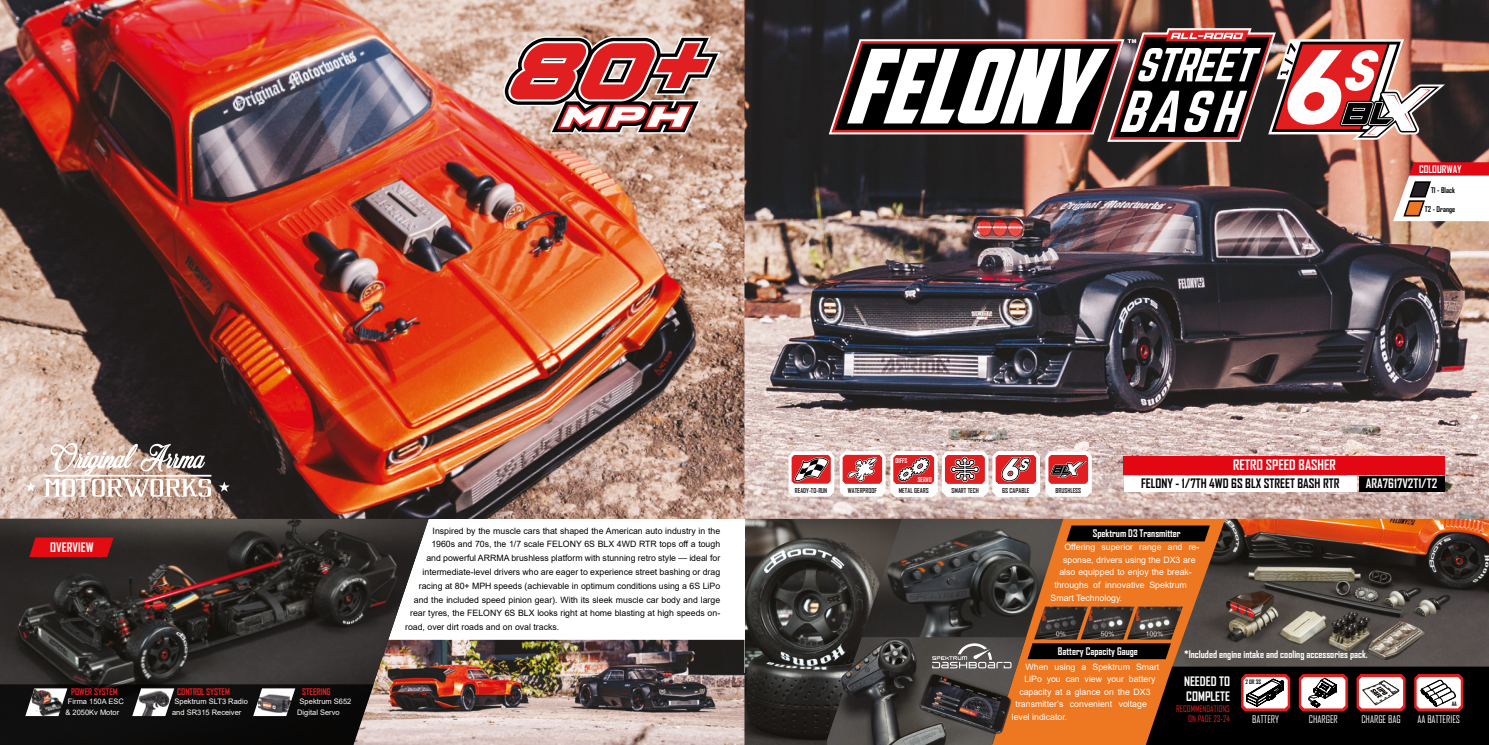
<style>
.page{position:relative;width:1489px;height:745px;background:#fff}
.page>*{position:absolute;margin:0;border:0;box-sizing:border-box;transform-origin:0 0}
.t1{font:700 13.75px "Agency FB";color:#fff}
.t2{font:700 12.5px/15px "Agency FB";color:#fff}
.t3{font:700 12.5px "Agency FB";color:#000}
.t4{font:700 10px "Agency FB";color:#fff}
.t5{font:10px "Agency FB";color:#fff}
.t6{font:8.75px "Arial";color:#000}
.t7{font:8.75px "Arial";color:#fff}
.t8{font:700 8.75px "Agency FB";color:#e11f21}
.t9{font:8.75px/10px "Agency FB";color:#e11f21;text-align:right}
.t10{font:7.5px/10px "Arial";color:#fff}
.t11{font:700 7.5px "Agency FB";color:#000}
.t12{font:700 6.5px "Agency FB";color:#231f20}
.t13{font:700 6.25px "Agency FB";color:#fff}
.t14{font:700 5.75px "Agency FB";color:#000}
</style>
<div class="page">
<img style="left:744px;top:0;width:744px;height:518px">
<img style="left:744px;top:518px;width:83px;height:226px">
<div style="left:1026px;top:518px;width:140px;height:226px;background:#ee7721"></div>
<svg style="left:1066px;top:525px;width:100px;height:16px;background:#0e0702"></svg>
<img style="left:1063px;top:606px;width:17px;height:33px">
<img style="left:1080px;top:606px;width:46px;height:33px">
<img style="left:1126px;top:606px;width:40px;height:33px">
<div style="left:1063px;top:643px;width:103px;height:15px;background:#000"></div>
<img style="left:825px;top:518px;width:238px;height:225px">
<img style="left:827px;top:735px;width:199px;height:9px">
<img style="left:827px;top:636px;width:210px;height:99px">
<svg style="left:932px;top:643px;width:79px;height:25px;background:#74716f"></svg>
<img style="left:1166px;top:518px;width:322px;height:148px">
<svg style="left:1145px;top:666px;width:343px;height:78px;background:#42302d"></svg>
<div style="left:1358px;top:476px;width:86px;height:15px;background:#000"></div>
<div style="left:1123px;top:456px;width:321px;height:18px;background:#e30613"></div>
<div style="left:1123px;top:476px;width:233px;height:15px;background:#fff"></div>
<svg style="left:1045px;top:451px;width:46px;height:45px"></svg>
<svg style="left:828px;top:28px;width:616px;height:114px"></svg>
<svg style="left:1392px;top:162px;width:96px;height:59px"></svg>
<svg style="left:788px;top:451px;width:251px;height:45px"></svg>
<img style="left:0;top:0;width:744px;height:518px">
<img style="left:428px;top:639px;width:316px;height:105px">
<img style="left:0;top:518px;width:428px;height:226px">
<div style="left:0;top:684px;width:374px;height:60px;background:#0e0d0d"></div>
<img style="left:25px;top:688px;width:42px;height:27px">
<img style="left:132px;top:688px;width:42px;height:27px">
<img style="left:253px;top:688px;width:42px;height:27px">
<svg style="left:29px;top:537px;width:85px;height:19px;background:#cf0e14"></svg>
<svg style="left:503px;top:36px;width:217px;height:97px;background:#bb6f6c"></svg>
<svg style="left:43px;top:442px;width:168px;height:54px"></svg>
<svg style="left:219px;top:481px;width:11px;height:10px"></svg>
<svg style="left:25px;top:481px;width:11px;height:10px"></svg>
<p class="t4" style="left:1418px;top:163px;width:44px">COLOURWAY</p>
<p class="t11" style="left:1430px;top:185px;width:25px">T1 - Black</p>
<p class="t11" style="left:1424px;top:204px;width:32px">T2 - Orange</p>
<p class="t13" style="left:895px;top:456px;width:13px">DIFFS</p>
<p class="t13" style="left:917px;top:475px;width:15px">SERVO</p>
<p class="t12" style="left:795px;top:486px;width:34px">READY-TO-RUN</p>
<p class="t12" style="left:848px;top:486px;width:30px">WATERPROOF</p>
<p class="t12" style="left:951px;top:486px;width:29px">SMART TECH</p>
<p class="t12" style="left:1002px;top:486px;width:29px">6S CAPABLE</p>
<p class="t12" style="left:1055px;top:486px;width:27px">BRUSHLESS</p>
<p class="t12" style="left:898px;top:486px;width:31px">METAL GEARS</p>
<h1 class="t1" style="left:1232px;top:456px;width:104px">RETRO SPEED BASHER</h1>
<h2 class="t3" style="left:1141px;top:475px;width:200px">FELONY - 1/7TH 4WD 6S BLX STREET BASH RTR</h2>
<h2 class="t2" style="left:1365px;top:475px;width:73px">ARA7617V2T1/T2</h2>
<h2 class="t2" style="left:50px;top:538px;width:45px">OVERVIEW</h2>
<p class="t6" style="left:432px;top:524px;width:289px">Inspired by the muscle cars that shaped the American auto industry in the</p>
<p class="t6" style="left:431px;top:538px;width:290px">1960s and 70s, the 1/7 scale FELONY 6S BLX 4WD RTR tops off a tough</p>
<p class="t6" style="left:426px;top:551px;width:295px">and powerful ARRMA brushless platform with stunning retro style — ideal for</p>
<p class="t6" style="left:422px;top:565px;width:299px">intermediate-level drivers who are eager to experience street bashing or drag</p>
<p class="t6" style="left:419px;top:579px;width:303px">racing at 80+ MPH speeds (achievable in optimum conditions using a 6S LiPo</p>
<p class="t6" style="left:414px;top:593px;width:308px">and the included speed pinion gear). With its sleek muscle car body and large</p>
<p class="t6" style="left:410px;top:606px;width:312px">rear tyres, the FELONY 6S BLX looks right at home blasting at high speeds on-</p>
<p class="t6" style="left:405px;top:620px;width:156px">road, over dirt roads and on oval tracks.</p>
<p class="t4" style="left:1092px;top:526px;width:89px">Spektrum D3 Transmitter</p>
<p class="t7" style="left:1064px;top:541px;width:136px">Offering superior range and re-</p>
<p class="t7" style="left:1063px;top:553px;width:134px">sponse, drivers using the DX3 are</p>
<p class="t7" style="left:1059px;top:566px;width:134px">also equipped to enjoy the break-</p>
<p class="t7" style="left:1054px;top:578px;width:134px">throughs of innovative Spektrum</p>
<p class="t7" style="left:1050px;top:591px;width:73px">Smart Technology.</p>
<p class="t4" style="left:1057px;top:644px;width:82px">Battery Capacity Gauge</p>
<p class="t4" style="left:1183px;top:647px;width:185px">*Included engine intake and cooling accessories pack.</p>
<p class="t8" style="left:71px;top:686px;width:48px">POWER SYSTEM</p>
<p class="t10" style="left:65px;top:696px;width:60px;text-indent:2px">Firma 150A ESC &amp; 2050Kv Motor</p>
<p class="t8" style="left:177px;top:686px;width:54px">CONTROL SYSTEM</p>
<p class="t10" style="left:172px;top:696px;width:77px;text-indent:2px">Spektrum SLT3 Radio and SR315 Receiver</p>
<p class="t8" style="left:302px;top:686px;width:30px">STEERING</p>
<p class="t10" style="left:297px;top:696px;width:56px;text-indent:2px">Spektrum S652<br>Digital Servo</p>
<p class="t7" style="left:1025px;top:660px;width:135px">When using a Spektrum Smart</p>
<p class="t7" style="left:1024px;top:672px;width:133px">LiPo you can view your battery</p>
<p class="t7" style="left:1019px;top:685px;width:133px">capacity at a glance on the DX3</p>
<p class="t7" style="left:1015px;top:697px;width:133px">transmitter’s convenient voltage</p>
<p class="t7" style="left:1011px;top:710px;width:57px">level indicator.</p>
<h2 class="t2" style="left:1183px;top:673px;width:47px">NEEDED TO<br>COMPLETE</h2>
<p class="t9" style="left:1176px;top:703px;width:55px">RECOMMENDATIONS<br>ON PAGE 23-24</p>
<p class="t14" style="left:1245px;top:678px;width:17px">2 OR 3S</p>
<p class="t14" style="left:1451px;top:699px;width:7px">AA</p>
<p class="t5" style="left:1252px;top:712px;width:28px">BATTERY</p>
<p class="t5" style="left:1308px;top:712px;width:31px">CHARGER</p>
<p class="t5" style="left:1361px;top:712px;width:41px">CHARGE BAG</p>
<p class="t5" style="left:1417px;top:712px;width:44px">AA BATTERIES</p>
</div>
